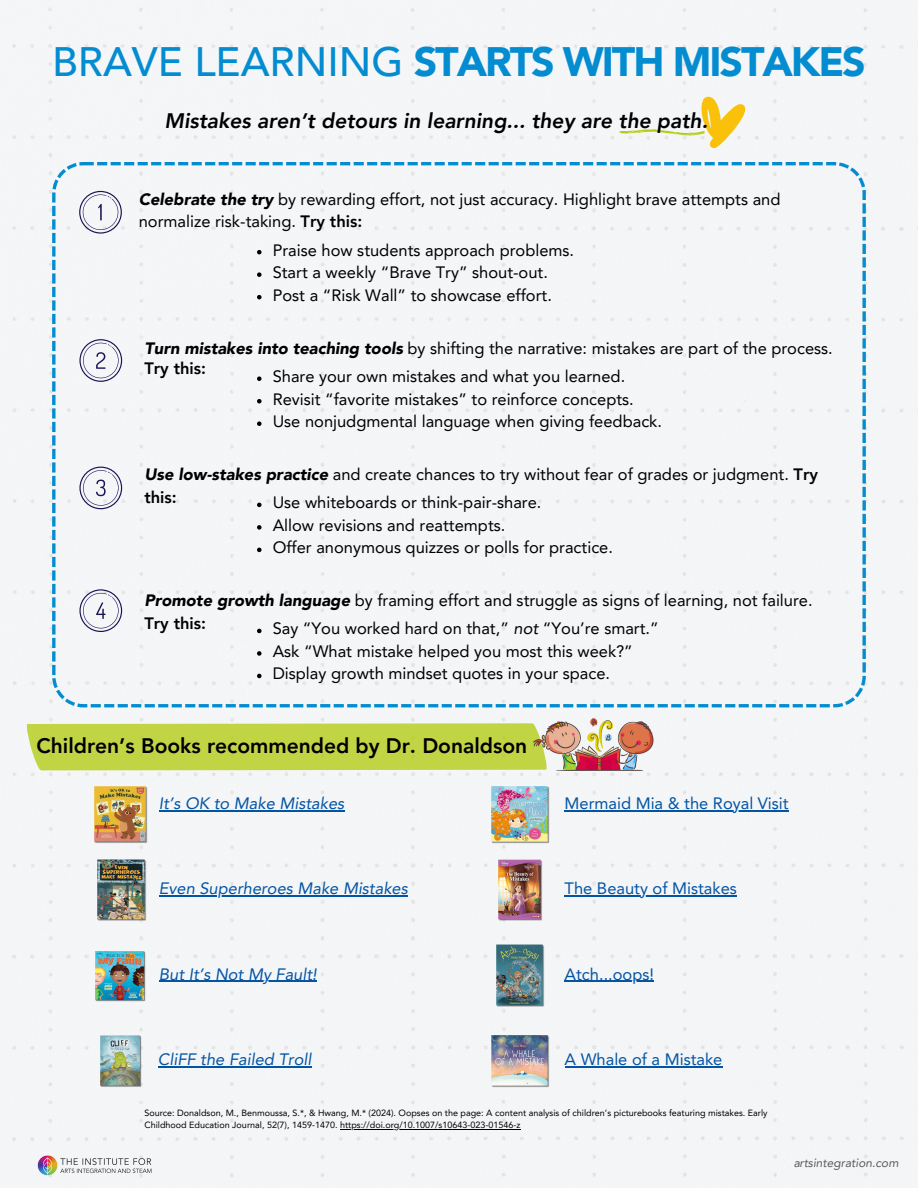
<style>
.page{position:relative;width:918px;height:1188px;background:#f4f5f7}
.page>*{position:absolute;margin:0;border:0;box-sizing:border-box;transform-origin:0 0}
.t1{font:900 41.1px "Avenir LT Pro";letter-spacing:-.05em;color:#048cd1}
.t2{font:italic 800 21px "Avenir LT Pro";color:#000}
.t3{font:800 21px "Avenir LT Pro";color:#000}
.t4{font:16.5px/22.5px "Avenir LT Pro";color:#000}
.t5{font:italic 16.5px "Avenir LT Pro";color:#0354a4}
.t6{font:16.5px "Avenir LT Pro";color:#0354a4}
.t7{font:italic 12px "Avenir LT Pro";color:#000}
.t8{font:9px/12px "Avenir LT Pro";color:#000}
.s1{font-weight:500}
.s2{font-weight:900;font-style:italic}
.s3{font-weight:800}
.s4{font-style:italic}
</style>
<div class="page">
<div style="left:52px;top:162px;width:813px;height:545px;background:#f4f5f7"></div>
<svg style="left:79px;top:191px;width:43px;height:43px"></svg>
<svg style="left:79px;top:339px;width:43px;height:43px"></svg>
<svg style="left:79px;top:467px;width:43px;height:42px"></svg>
<svg style="left:79px;top:589px;width:43px;height:43px"></svg>
<svg style="left:619px;top:92px;width:128px;height:62px"></svg>
<div style="left:27px;top:723px;width:507px;height:47px;background:#c1d444"></div>
<img style="left:492px;top:1035px;width:57px;height:52px">
<img style="left:496px;top:945px;width:48px;height:63px">
<img style="left:498px;top:860px;width:44px;height:62px">
<img style="left:492px;top:786px;width:57px;height:58px">
<img style="left:101px;top:1035px;width:40px;height:52px">
<img style="left:96px;top:951px;width:49px;height:51px">
<img style="left:98px;top:860px;width:48px;height:62px">
<img style="left:94px;top:786px;width:53px;height:58px">
<img style="left:37px;top:1154px;width:117px;height:23px">
<img style="left:534px;top:719px;width:120px;height:51px">
<svg style="left:257px;top:250px;width:5px;height:4px"></svg>
<svg style="left:257px;top:272px;width:5px;height:5px"></svg>
<svg style="left:257px;top:295px;width:5px;height:4px"></svg>
<svg style="left:257px;top:376px;width:5px;height:5px"></svg>
<svg style="left:257px;top:399px;width:5px;height:4px"></svg>
<svg style="left:257px;top:421px;width:5px;height:5px"></svg>
<svg style="left:257px;top:503px;width:5px;height:4px"></svg>
<svg style="left:257px;top:525px;width:5px;height:5px"></svg>
<svg style="left:257px;top:548px;width:5px;height:4px"></svg>
<svg style="left:257px;top:629px;width:5px;height:4px"></svg>
<svg style="left:257px;top:651px;width:5px;height:5px"></svg>
<svg style="left:257px;top:674px;width:5px;height:4px"></svg>
<hr style="left:159px;top:810px;width:185px;height:1px;background:#0354a4">
<hr style="left:159px;top:895px;width:249px;height:1px;background:#0354a4">
<hr style="left:159px;top:981px;width:158px;height:1px;background:#0354a4">
<hr style="left:158px;top:1066px;width:154px;height:2px;background:#0354a4">
<hr style="left:565px;top:810px;width:224px;height:1px;background:#0354a4">
<hr style="left:565px;top:895px;width:172px;height:1px;background:#0354a4">
<hr style="left:565px;top:981px;width:89px;height:1px;background:#0354a4">
<hr style="left:565px;top:1066px;width:158px;height:2px;background:#0354a4">
<hr style="left:340px;top:1129px;width:180px;height:1px;background:#000">
<p class="t1" style="left:52px;top:45px;width:815px"><span class="s1">BRAVE LEARNING</span> STARTS WITH MISTAKES</p>
<h1 class="t2" style="left:165px;top:112px;width:545px">Mistakes aren’t detours in learning... they are the path.</h1>
<p class="t4" style="left:139px;top:189px;width:643px"><span class="s2">Celebrate the try</span> by rewarding effort, not just accuracy. Highlight brave attempts and normalize risk-taking. <span class="s3">Try this:</span></p>
<p class="t4" style="left:273px;top:240px;width:303px">Praise how students approach problems.</p>
<p class="t4" style="left:273px;top:263px;width:277px">Start a weekly “Brave Try” shout-out.</p>
<h3 class="t4" style="left:273px;top:285px;width:281px">Post a “Risk Wall” to showcase effort.</h3>
<p class="t4" style="left:144px;top:339px;width:690px;line-height:20.2px"><span class="s2">Turn mistakes into teaching tools</span> by shifting the narrative: mistakes are part of the process.<br><span class="s3">Try this:</span></p>
<p class="t4" style="left:273px;top:367px;width:354px">Share your own mistakes and what you learned.</p>
<p class="t4" style="left:273px;top:389px;width:363px">Revisit “favorite mistakes” to reinforce concepts.</p>
<p class="t4" style="left:273px;top:412px;width:391px">Use nonjudgmental language when giving feedback.</p>
<h3 class="t4" style="left:144px;top:465px;width:675px"><span class="s2">Use low-stakes practice</span> and create chances to try without fear of grades or judgment. <span class="s3">Try this:</span></h3>
<p class="t4" style="left:273px;top:493px;width:270px">Use whiteboards or think-pair-share.</p>
<p class="t4" style="left:273px;top:515px;width:234px">Allow revisions and reattempts.</p>
<p class="t4" style="left:273px;top:538px;width:342px">Offer anonymous quizzes or polls for practice.</p>
<p class="t4" style="left:144px;top:591px;width:670px"><span class="s2">Promote growth language</span> by framing effort and struggle as signs of learning, not failure.<br><span class="s3">Try this:</span></p>
<p class="t4" style="left:273px;top:619px;width:388px">Say “You worked hard on that,” <span class="s4">not</span> “You’re smart.”</p>
<h2 class="t4" style="left:273px;top:641px;width:362px">Ask “What mistake helped you most this week?”</h2>
<p class="t4" style="left:273px;top:664px;width:339px">Display growth mindset quotes in your space.</p>
<h3 class="t3" style="left:37px;top:737px;width:492px">Children’s Books recommended by Dr. Donaldson</h3>
<p class="t5" style="left:159px;top:797px;width:187px">It’s OK to Make Mistakes</p>
<p class="t6" style="left:565px;top:797px;width:226px">Mermaid Mia &amp; the Royal Visit</p>
<h3 class="t5" style="left:159px;top:882px;width:250px">Even Superheroes Make Mistakes</h3>
<h3 class="t6" style="left:565px;top:882px;width:174px">The Beauty of Mistakes</h3>
<p class="t5" style="left:159px;top:967px;width:159px">But It’s Not My Fault!</p>
<p class="t6" style="left:565px;top:967px;width:91px">Atch...oops!</p>
<h3 class="t5" style="left:158px;top:1053px;width:155px">CliFF the Failed Troll</h3>
<h3 class="t6" style="left:565px;top:1053px;width:159px">A Whale of a Mistake</h3>
<p class="t8" style="left:144px;top:1108px;width:625px">Source: Donaldson, M., Benmoussa, S.*, &amp; Hwang, M.* (2024). Oopses on the page: A content analysis of children’s picturebooks featuring mistakes. Early<br>Childhood Education Journal, 52(7), 1459-1470. https://doi.org/10.1007/s10643-023-01546-z</p>
<p class="t7" style="left:793px;top:1158px;width:107px">artsintegration.com</p>
</div>
